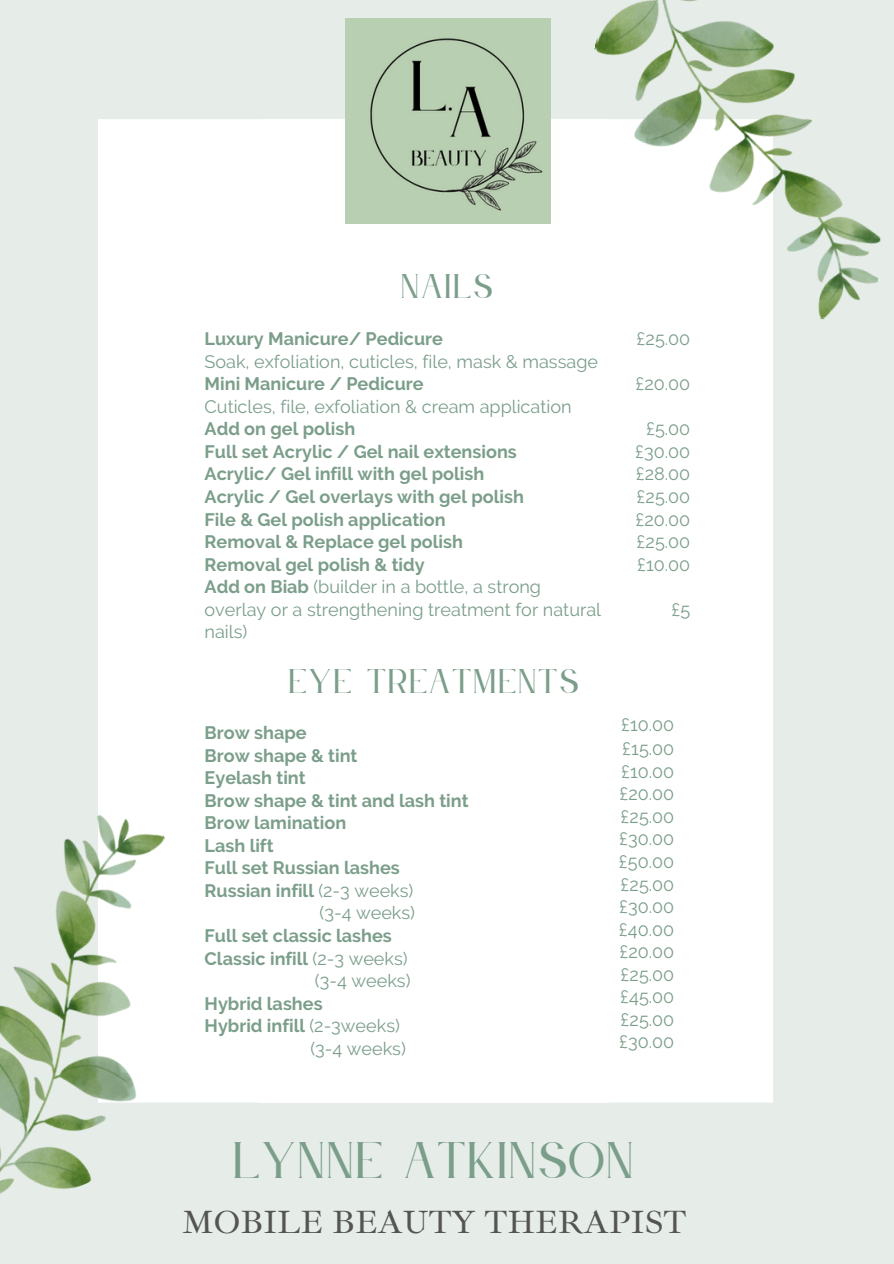
<style>
.page{position:relative;width:894px;height:1264px;background:#fff}
.page>*{position:absolute;margin:0;border:0;box-sizing:border-box;transform-origin:0 0}
.t1{font:45px "Le Jour Serif";letter-spacing:.03em;color:#7b9e8a}
.t2{font:33px "Ibarra Real Nova";color:#545454}
.t3{font:30px "Le Jour Serif";letter-spacing:.06em;color:#7b9e8a}
.t4{font:700 18px "Raleway";color:#7b9e8a}
.t5{font:18px/22.5px "Raleway";color:#7b9e8a}
.s1{font-weight:700}
.s2{font-weight:400}
</style>
<div class="page">
<div style="left:0;top:0;width:893px;height:1263px;background:#e6ede9"></div>
<div style="left:98px;top:119px;width:164px;height:319px;background:#fff"></div>
<div style="left:262px;top:119px;width:346px;height:327px;background:#fff"></div>
<div style="left:608px;top:329px;width:164px;height:109px;background:#fff"></div>
<div style="left:98px;top:438px;width:173px;height:345px;background:#fff"></div>
<div style="left:262px;top:438px;width:346px;height:345px;background:#fff"></div>
<div style="left:599px;top:438px;width:173px;height:345px;background:#fff"></div>
<div style="left:98px;top:783px;width:164px;height:10px;background:#fff"></div>
<div style="left:262px;top:774px;width:346px;height:328px;background:#fff"></div>
<div style="left:608px;top:783px;width:164px;height:319px;background:#fff"></div>
<img style="left:345px;top:18px;width:204px;height:205px">
<img style="left:549px;top:0;width:332px;height:329px">
<img style="left:0;top:793px;width:286px;height:401px">
<p class="t3" style="left:401px;top:270px;width:93px">NAILS</p>
<p class="t4" style="left:204px;top:328px;width:240px">Luxury Manicure/ Pedicure</p>
<p class="t5" style="left:204px;top:350px;width:395px">Soak, exfoliation, cuticles, file, mask &amp; massage</p>
<p class="t4" style="left:204px;top:373px;width:220px">Mini Manicure / Pedicure</p>
<p class="t5" style="left:204px;top:395px;width:368px">Cuticles, file, exfoliation &amp; cream application</p>
<p class="t4" style="left:204px;top:418px;width:152px">Add on gel polish</p>
<p class="t4" style="left:204px;top:441px;width:314px">Full set Acrylic / Gel nail extensions</p>
<p class="t4" style="left:204px;top:463px;width:281px">Acrylic/ Gel infill with gel polish</p>
<p class="t4" style="left:204px;top:486px;width:321px">Acrylic / Gel overlays with gel polish</p>
<p class="t4" style="left:204px;top:508px;width:242px">File &amp; Gel polish application</p>
<p class="t4" style="left:204px;top:531px;width:260px">Removal &amp; Replace gel polish</p>
<p class="t4" style="left:204px;top:553px;width:221px">Removal gel polish &amp; tidy</p>
<p class="t5" style="left:204px;top:575px;width:398px"><span class="s1">Add on Biab</span> (builder in a bottle, a strong overlay or a strengthening treatment for natural nails)</p>
<p class="t3" style="left:289px;top:664px;width:291px">EYE TREATMENTS</p>
<p class="t4" style="left:204px;top:722px;width:104px">Brow shape</p>
<p class="t4" style="left:204px;top:744px;width:154px">Brow shape &amp; tint</p>
<p class="t4" style="left:204px;top:767px;width:103px">Eyelash tint</p>
<p class="t4" style="left:204px;top:789px;width:265px">Brow shape &amp; tint and lash tint</p>
<p class="t4" style="left:204px;top:812px;width:143px">Brow lamination</p>
<p class="t4" style="left:204px;top:835px;width:70px">Lash lift</p>
<p class="t4" style="left:204px;top:857px;width:197px">Full set Russian lashes</p>
<p class="t4" style="left:204px;top:880px;width:210px">Russian infill <span class="s2">(2-3 weeks)</span></p>
<p class="t5" style="left:319px;top:901px;width:97px">(3-4 weeks)</p>
<p class="t4" style="left:204px;top:925px;width:189px">Full set classic lashes</p>
<p class="t4" style="left:204px;top:947px;width:204px">Classic infill <span class="s2">(2-3 weeks)</span></p>
<p class="t5" style="left:315px;top:969px;width:97px">(3-4 weeks)</p>
<p class="t4" style="left:204px;top:992px;width:119px">Hybrid lashes</p>
<p class="t4" style="left:204px;top:1015px;width:197px">Hybrid infill <span class="s2">(2-3weeks)</span></p>
<p class="t5" style="left:310px;top:1037px;width:97px">(3-4 weeks)</p>
<p class="t5" style="left:636px;top:328px;width:55px">£25.00</p>
<p class="t5" style="left:635px;top:373px;width:56px">£20.00</p>
<p class="t5" style="left:646px;top:418px;width:46px">£5.00</p>
<p class="t5" style="left:635px;top:440px;width:57px">£30.00</p>
<p class="t5" style="left:635px;top:463px;width:56px">£28.00</p>
<p class="t5" style="left:636px;top:485px;width:55px">£25.00</p>
<p class="t5" style="left:635px;top:508px;width:56px">£20.00</p>
<p class="t5" style="left:636px;top:530px;width:55px">£25.00</p>
<p class="t5" style="left:637px;top:553px;width:55px">£10.00</p>
<p class="t5" style="left:671px;top:598px;width:20px">£5</p>
<p class="t5" style="left:621px;top:713px;width:55px">£10.00</p>
<p class="t5" style="left:622px;top:737px;width:53px">£15.00</p>
<p class="t5" style="left:621px;top:760px;width:55px">£10.00</p>
<p class="t5" style="left:619px;top:782px;width:56px">£20.00</p>
<p class="t5" style="left:620px;top:805px;width:55px">£25.00</p>
<p class="t5" style="left:619px;top:827px;width:57px">£30.00</p>
<p class="t5" style="left:618px;top:850px;width:57px">£50.00</p>
<p class="t5" style="left:620px;top:872px;width:55px">£25.00</p>
<p class="t5" style="left:619px;top:895px;width:57px">£30.00</p>
<p class="t5" style="left:618px;top:918px;width:57px">£40.00</p>
<p class="t5" style="left:619px;top:940px;width:56px">£20.00</p>
<p class="t5" style="left:620px;top:963px;width:55px">£25.00</p>
<p class="t5" style="left:620px;top:985px;width:56px">£45.00</p>
<p class="t5" style="left:620px;top:1008px;width:55px">£25.00</p>
<p class="t5" style="left:619px;top:1030px;width:57px">£30.00</p>
<p class="t1" style="left:234px;top:1135px;width:402px">LYNNE ATKINSON</p>
<p class="t2" style="left:182px;top:1201px;width:506px">MOBILE BEAUTY THERAPIST</p>
</div>
